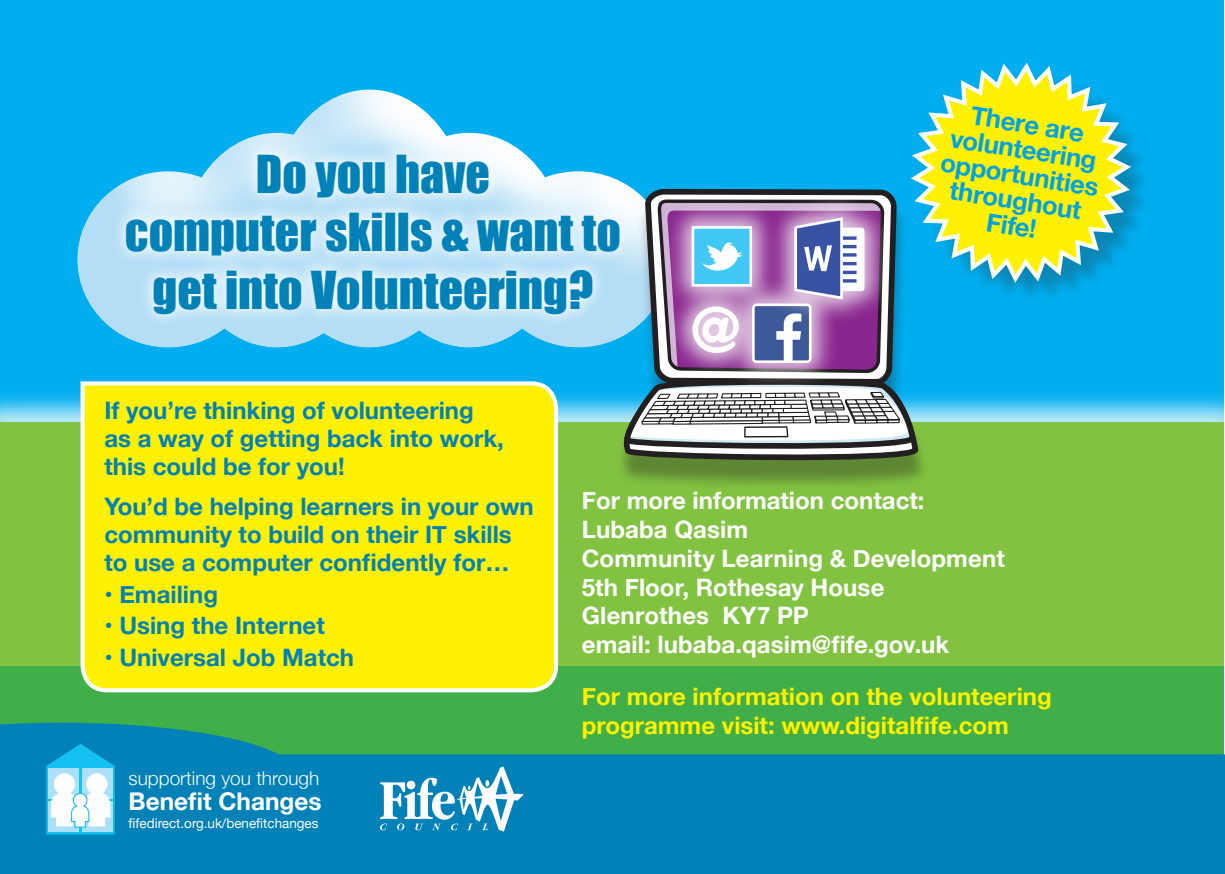
<style>
.page{position:relative;width:1225px;height:874px;background:#fff}
.page>*{position:absolute;margin:0;border:0;box-sizing:border-box;transform-origin:0 0}
.t1{font:48px/57.6px "Impact";color:#0081b7;text-align:center}
.t2{font:700 25.8px/25.8px "Helvetica Neue";color:#00a2e4;text-align:center}
.t3{font:700 24.4px "Helvetica Neue";color:#fff}
.t4{font:700 24px/28px "Helvetica Neue";color:#0081b7}
.t5{font:700 24px/28.8px "Helvetica Neue";letter-spacing:.005em;color:#fff}
.t6{font:700 24px/28.8px "Helvetica Neue";color:#fff101}
.t7{font:300 19px "Helvetica Neue";color:#fff}
.t8{font:13.4px "Helvetica Neue";color:#fff}
</style>
<div class="page">
<div style="left:0;top:0;width:1223px;height:460px;background:#00aeef"></div>
<div style="left:0;top:389px;width:1225px;height:399px;background:#fff;opacity:.75"></div>
<div style="left:0;top:422px;width:1223px;height:334px;background:#81c340"></div>
<div style="left:0;top:665px;width:1223px;height:91px;background:#40ae49"></div>
<svg style="left:0;top:722px;width:1225px;height:151px;fill:#0081b7"></svg>
<svg style="left:380px;top:766px;width:144px;height:65px"></svg>
<svg style="left:46px;top:743px;width:69px;height:91px"></svg>
<svg style="left:81px;top:285px;width:534px;height:62px;fill:#b3def6"></svg>
<svg style="left:77px;top:89px;width:565px;height:196px"></svg>
<div style="left:110px;top:139px;width:525px;height:189px;background:#fff;opacity:.75"></div>
<div style="left:615px;top:197px;width:315px;height:293px;background:#231f20;opacity:.37"></div>
<svg style="left:642px;top:188px;width:257px;height:10px"></svg>
<div style="left:767px;top:191px;width:124px;height:134px;background:#fff;opacity:.75"></div>
<svg style="left:621px;top:198px;width:300px;height:266px;background:#989cb8"></svg>
<div style="left:78px;top:381px;width:482px;height:312px;background:#fff101"></div>
<div style="left:916px;top:67px;width:238px;height:239px;background:#231f20;opacity:.28"></div>
<svg style="left:906px;top:62px;width:229px;height:225px"></svg>
<h1 class="t1" style="left:125px;top:144px;width:497px">Do you have<br>computer skills &amp; want to get into Volunteering?</h1>
<p class="t2" style="left:950px;top:99px;width:161px;rotate:9deg">There are volunteering opportunities throughout<br>Fife!</p>
<p class="t4" style="left:104px;top:397px;width:401px">If you’re thinking of volunteering as a way of getting back into work, this could be for you!</p>
<p class="t4" style="left:104px;top:492px;width:431px">You’d be helping learners in your own community to build on their IT skills to use a computer confidently for…</p>
<p class="t4" style="left:104px;top:580px;width:115px">• Emailing</p>
<p class="t4" style="left:104px;top:612px;width:222px">• Using the Internet</p>
<p class="t4" style="left:104px;top:643px;width:251px">• Universal Job Match</p>
<p class="t7" style="left:129px;top:762px;width:192px">supporting you through</p>
<p class="t3" style="left:129px;top:781px;width:194px">Benefit Changes</p>
<p class="t8" style="left:129px;top:812px;width:191px">fifedirect.org.uk/benefitchanges</p>
<p class="t5" style="left:582px;top:486px;width:424px">For more information contact:<br>Lubaba Qasim<br>Community Learning &amp; Development<br>5th Floor, Rothesay House<br>Glenrothes KY7 PP<br>email: lubaba.qasim@fife.gov.uk</p>
<p class="t6" style="left:582px;top:682px;width:471px">For more information on the volunteering programme visit: www.digitalfife.com</p>
</div>
